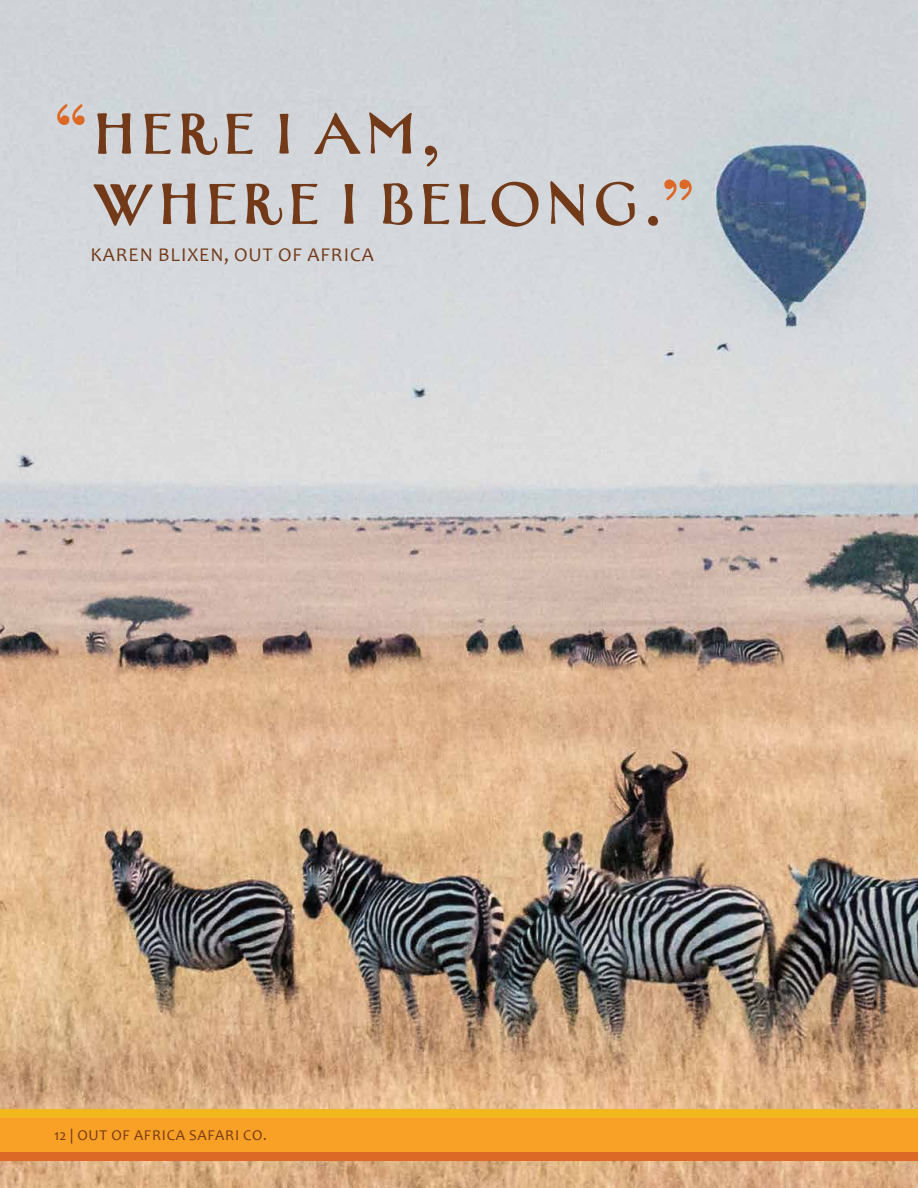
<style>
.page{position:relative;width:918px;height:1188px;background:#fff}
.page>*{position:absolute;margin:0;border:0;box-sizing:border-box;transform-origin:0 0}
.t1{font:58.5px/76.7px "Tomarik Serif";letter-spacing:-.025em;color:#723a18}
.t2{font:19.5px "Candara";letter-spacing:.05em;color:#723a18}
.t3{font:15px "Candara";letter-spacing:.05em;color:#723a18}
.s1{color:#dd6926}
</style>
<div class="page">
<img style="left:0;top:0;width:918px;height:1188px">
<div style="left:0;top:1118px;width:918px;height:35px;background:#f9a026"></div>
<div style="left:0;top:1109px;width:918px;height:9px;background:#f1b71c"></div>
<div style="left:0;top:1153px;width:918px;height:8px;background:#dd6926"></div>
<p class="t1" style="left:90px;top:84px;width:609px;text-indent:-39px"><span class="s1">“<br></span>WHERE I BELONG.<span class="s1">”</span></p>
<p class="t1" style="left:90px;top:91px;width:356px">HERE I AM,</p>
<p class="t2" style="left:90px;top:243px;width:285px">KAREN BLIXEN, OUT OF AFRICA</p>
<p class="t3" style="left:54px;top:1125px;width:214px">12 | OUT OF AFRICA SAFARI CO.</p>
</div>
